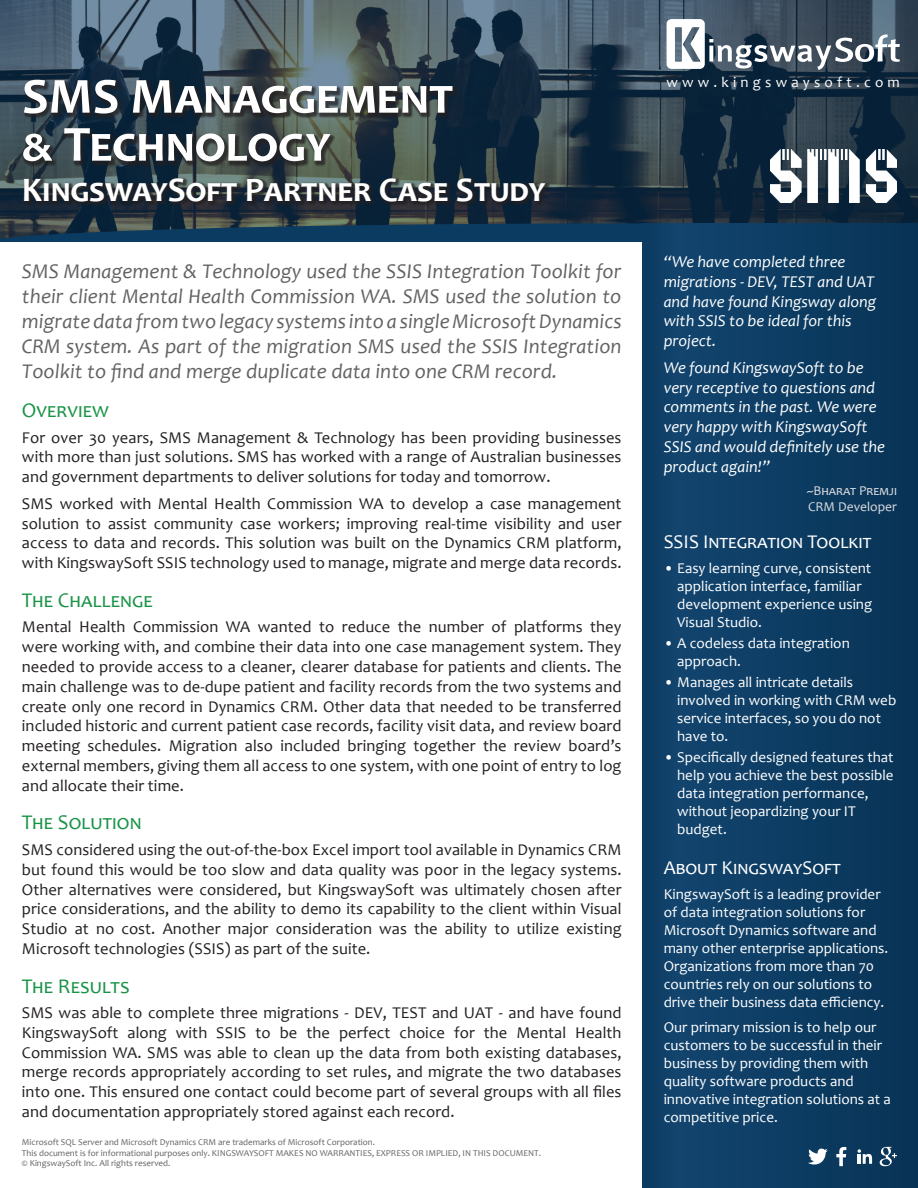
<style>
.page{position:relative;width:918px;height:1188px;background:#fff}
.page>*{position:absolute;margin:0;border:0;box-sizing:border-box;transform-origin:0 0}
.t1{font:700 51px "Candara";color:#fff}
.t2{font:700 34.5px "Candara";color:#fff}
.t3{font:italic 21px/25.2px "Candara";letter-spacing:.005em;color:#636366;text-align:justify}
.t4{font:21px "Candara";letter-spacing:.005em;color:#199346}
.t5{font:19.5px "Candara";color:#fff}
.t6{font:16.5px/19.8px "Candara";letter-spacing:.005em;color:#231f20;text-align:justify}
.t7{font:italic 16.5px/19.8px "Candara";color:#fff}
.t8{font:15px/18px "Candara";color:#fff}
.t9{font:15px "Candara";letter-spacing:.28em;color:#fff}
.t10{font:13.5px/16.2px "Candara";color:#dcdddf}
.t11{font:9px "Candara";color:#636366}
</style>
<div class="page">
<img style="left:0;top:0;width:918px;height:223px">
<svg style="left:0;top:223px;width:643px;height:20px;background:#214763"></svg>
<div style="left:643px;top:223px;width:275px;height:965px;background:#0d3d63"></div>
<div style="left:23px;top:177px;width:528px;height:29px;background:#231f20;opacity:.75"></div>
<svg style="left:667px;top:19px;width:233px;height:51px"></svg>
<svg style="left:808px;top:1148px;width:20px;height:17px"></svg>
<svg style="left:836px;top:1147px;width:10px;height:19px"></svg>
<svg style="left:879px;top:1147px;width:18px;height:20px"></svg>
<svg style="left:858px;top:1149px;width:14px;height:15px"></svg>
<div style="left:22px;top:79px;width:437px;height:88px;background:#231f20;opacity:.75"></div>
<img style="left:771px;top:150px;width:126px;height:52px">
<p class="t1" style="left:22px;top:64px;width:433px">SMS Managgement</p>
<p class="t1" style="left:22px;top:112px;width:310px">&amp; Technology</p>
<p class="t2" style="left:22px;top:168px;width:525px">KingswaySoft Partner Case Study</p>
<p class="t3" style="left:22px;top:258px;width:601px">SMS Management &amp; Technology used the SSIS Integration Toolkit for their client Mental Health Commission WA. SMS used the solution to migrate data from two legacy systems into a single Microsoft Dynamics CRM system. As part of the migration SMS used the SSIS Integration Toolkit to find and merge duplicate data into one CRM record.</p>
<p class="t4" style="left:22px;top:397px;width:88px">Overview</p>
<p class="t6" style="left:22px;top:427px;width:601px">For over 30 years, SMS Management &amp; Technology has been providing businesses with more than just solutions. SMS has worked with a range of Australian businesses and government departments to deliver solutions for today and tomorrow.</p>
<p class="t6" style="left:22px;top:493px;width:601px">SMS worked with Mental Health Commission WA to develop a case management solution to assist community case workers; improving real-time visibility and user access to data and records. This solution was built on the Dynamics CRM platform, with KingswaySoft SSIS technology used to manage, migrate and merge data records.</p>
<p class="t4" style="left:22px;top:587px;width:132px">The Challenge</p>
<p class="t6" style="left:22px;top:617px;width:601px">Mental Health Commission WA wanted to reduce the number of platforms they were working with, and combine their data into one case management system. They needed to provide access to a cleaner, clearer database for patients and clients. The main challenge was to de-dupe patient and facility records from the two systems and create only one record in Dynamics CRM. Other data that needed to be transferred included historic and current patient case records, facility visit data, and review board meeting schedules. Migration also included bringing together the review board’s external members, giving them all access to one system, with one point of entry to log and allocate their time.</p>
<p class="t4" style="left:22px;top:809px;width:121px">The Solution</p>
<p class="t6" style="left:22px;top:840px;width:601px">SMS considered using the out-of-the-box Excel import tool available in Dynamics CRM but found this would be too slow and data quality was poor in the legacy systems.<br>Other alternatives were considered, but KingswaySoft was ultimately chosen after price considerations, and the ability to demo its capability to the client within Visual Studio at no cost. Another major consideration was the ability to utilize existing Microsoft technologies (SSIS) as part of the suite.</p>
<p class="t4" style="left:22px;top:973px;width:109px">The Results</p>
<p class="t6" style="left:22px;top:1003px;width:601px">SMS was able to complete three migrations - DEV, TEST and UAT - and have found KingswaySoft along with SSIS to be the perfect choice for the Mental Health Commission WA. SMS was able to clean up the data from both existing databases, merge records appropriately according to set rules, and migrate the two databases into one. This ensured one contact could become part of several groups with all files and documentation appropriately stored against each record.</p>
<p class="t11" style="left:22px;top:1137px;width:355px">Microsoft SQL Server and Microsoft Dynamics CRM are trademarks of Microsoft Corporation.</p>
<p class="t11" style="left:22px;top:1147px;width:521px">This document is for informational purposes only. KINGSWAYSOFT MAKES NO WARRANTIES, EXPRESS OR IMPLIED, IN THIS DOCUMENT.</p>
<p class="t11" style="left:22px;top:1158px;width:150px">© KingswaySoft Inc. All rights reserved.</p>
<p class="t9" style="left:667px;top:72px;width:235px">www.kingswaysoft.com</p>
<p class="t7" style="left:664px;top:252px;width:214px">“We have completed three migrations - DEV, TEST and UAT and have found Kingsway along with SSIS to be ideal for this project.</p>
<p class="t7" style="left:664px;top:357px;width:223px">We found KingswaySoft to be very receptive to questions and comments in the past. We were very happy with KingswaySoft<br>SSIS and would definitely use the product again!”</p>
<p class="t10" style="left:807px;top:482px;width:92px">~Bharat Premji<br>CRM Developer</p>
<p class="t5" style="left:664px;top:529px;width:208px">SSIS Integration Toolkit</p>
<p class="t8" style="left:677px;top:559px;width:196px;text-indent:-14px">• Easy learning curve, consistent application interface, familiar development experience using<br>Visual Studio.</p>
<p class="t8" style="left:677px;top:634px;width:174px;text-indent:-14px">• A codeless data integration approach.</p>
<p class="t8" style="left:677px;top:673px;width:221px;text-indent:-14px">• Manages all intricate details involved in working with CRM web service interfaces, so you do not have to.</p>
<p class="t8" style="left:677px;top:748px;width:218px;text-indent:-14px">• Specifically designed features that help you achieve the best possible data integration performance, without jeopardizing your IT budget.</p>
<p class="t5" style="left:664px;top:856px;width:177px">About KingswaySoft</p>
<p class="t8" style="left:664px;top:885px;width:226px">KingswaySoft is a leading provider of data integration solutions for Microsoft Dynamics software and many other enterprise applications.<br>Organizations from more than 70 countries rely on our solutions to drive their business data efficiency.</p>
<p class="t8" style="left:664px;top:1018px;width:229px">Our primary mission is to help our customers to be successful in their business by providing them with quality software products and innovative integration solutions at a competitive price.</p>
</div>
